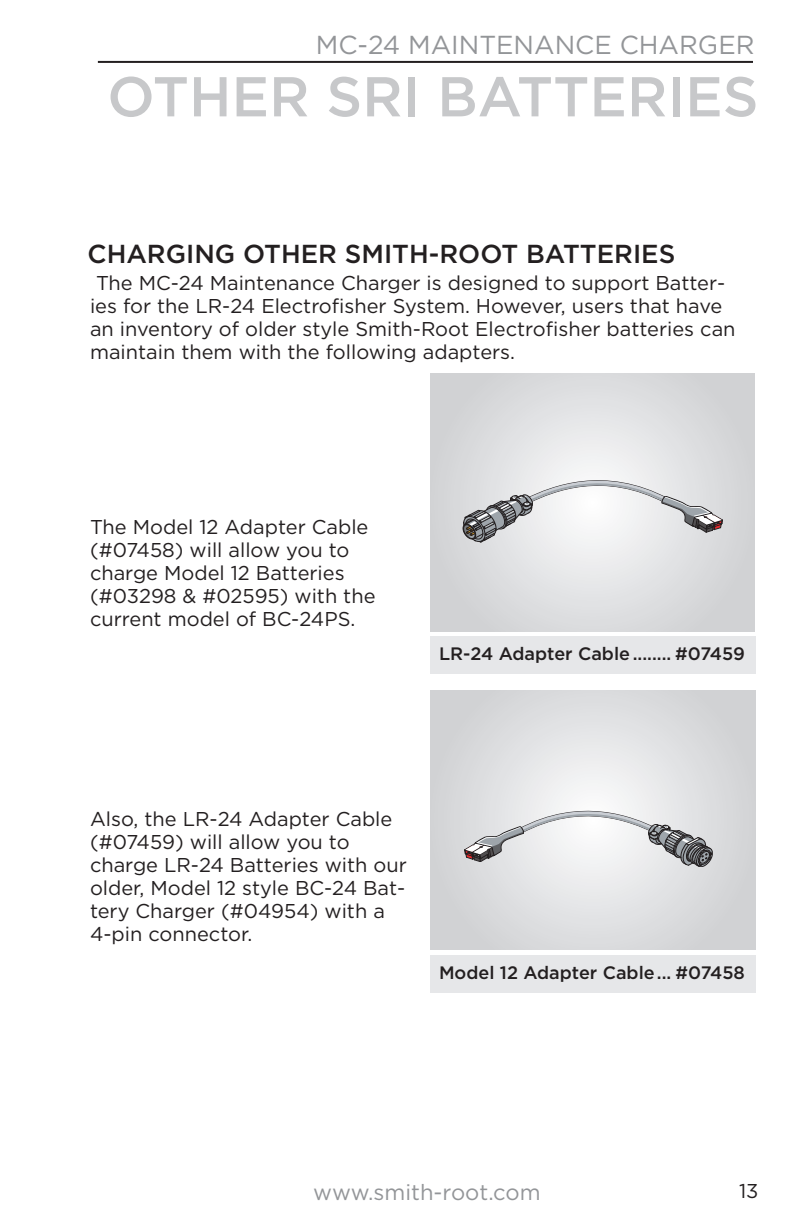
<style>
.page{position:relative;width:792px;height:1224px;background:#fff}
.page>*{position:absolute;margin:0;border:0;box-sizing:border-box;transform-origin:0 0}
.Section_Marker{font:500 56px "Gotham HTF";color:#c7c8ca}
.para_sect_head{font:500 26px "Gotham HTF";color:#231f20}
.t1{font:26px "Gotham HTF";color:#939598}
.t2{font:22px "Gotham HTF";color:#939598}
.t3{font:20px/23px "Gotham HTF";color:#231f20}
.Chart{font:500 18px "Gotham HTF";color:#231f20}
</style>
<div class="page">
<svg style="left:430px;top:373px;width:324px;height:258px;background:#dbdcde"></svg>
<svg style="left:463px;top:467px;width:260px;height:75px"></svg>
<svg style="left:430px;top:690px;width:326px;height:259px;background:#dcdcde"></svg>
<svg style="left:465px;top:798px;width:248px;height:69px"></svg>
<div style="left:430px;top:636px;width:326px;height:37px;background:#e6e7e9"></div>
<div style="left:430px;top:955px;width:326px;height:37px;background:#e6e7e9"></div>
<svg style="left:535px;top:60px;width:126px;height:1px"></svg>
<hr style="left:98px;top:61px;width:655px;height:2px;background:#231f20">
<h2 class="t1" style="left:316px;top:31px;width:440px">MC-24 MAINTENANCE CHARGER</h2>
<p class="Section_Marker" style="left:107px;top:65px;width:653px">OTHER SRI BATTERIES</p>
<p class="para_sect_head" style="left:87px;top:239px;width:589px">CHARGING OTHER SMITH-ROOT BATTERIES</p>
<p class="t3" style="left:90px;top:271px;width:647px;text-indent:6px">The MC-24 Maintenance Charger is designed to support Batter&shy;ies for the LR-24 Electrofisher System. However, users that have an inventory of older style Smith-Root Electrofisher batteries can maintain them with the following adapters.</p>
<p class="t3" style="left:90px;top:515px;width:287px">The Model 12 Adapter Cable (#07458) will allow you to charge Model 12 Batteries (#03298 &amp; #02595) with the current model of BC-24PS.</p>
<p class="Chart" style="left:439px;top:643px;width:308px">LR-24 Adapter Cable........ #07459</p>
<p class="t3" style="left:90px;top:808px;width:318px">Also, the LR-24 Adapter Cable (#07459) will allow you to charge LR-24 Batteries with our older, Model 12 style BC-24 Bat&shy;tery Charger (#04954) with a<br>4-pin connector.</p>
<p class="Chart" style="left:439px;top:962px;width:308px">Model 12 Adapter Cable... #07458</p>
<p class="t2" style="left:313px;top:1180px;width:229px">www.smith-root.com</p>
<p class="t3" style="left:739px;top:1179px;width:21px">13</p>
</div>
